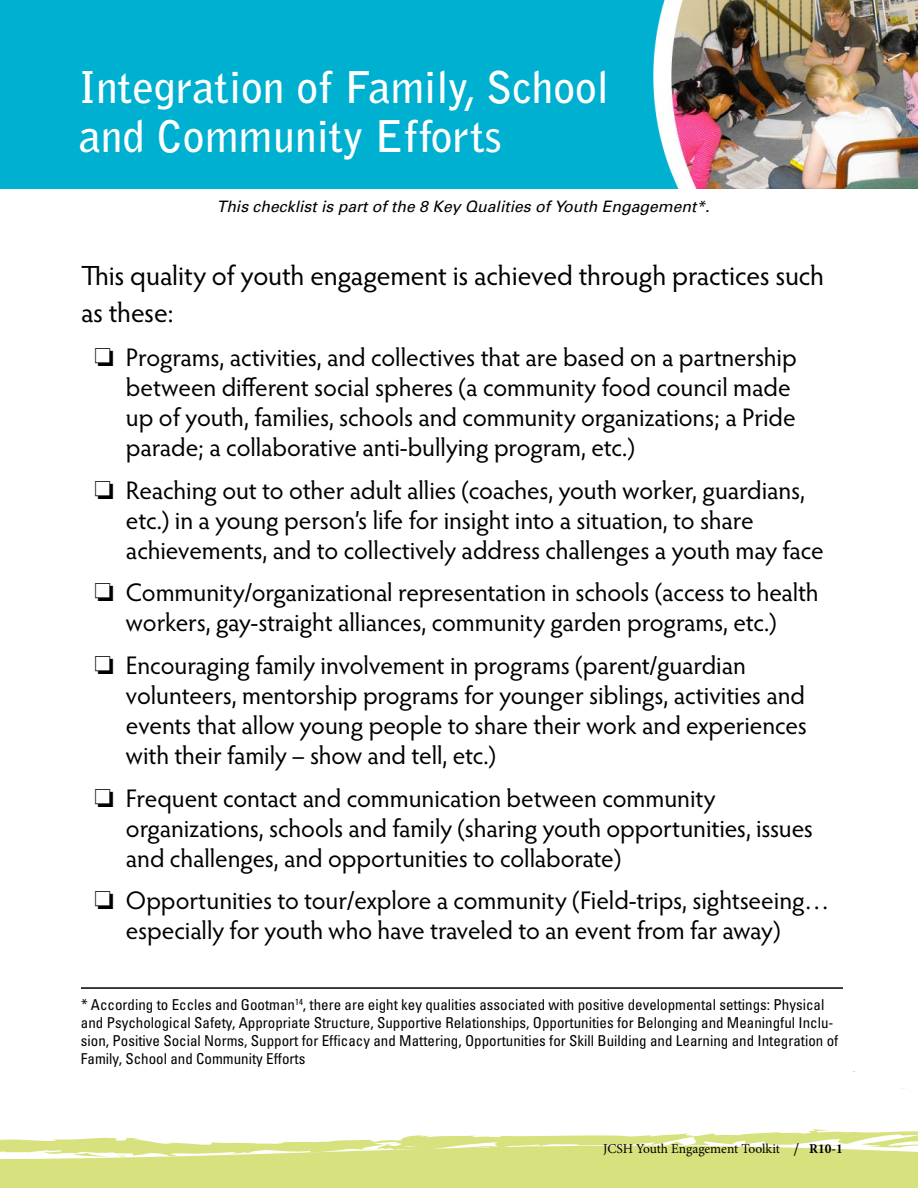
<style>
.page{position:relative;width:918px;height:1188px;background:#fff}
.page>*{position:absolute;margin:0;border:0;box-sizing:border-box;transform-origin:0 0}
.t1{font:700 43.5px/49.5px "Bell Gothic Std";color:#fff}
.t2{font:27.75px/37.5px "Hypatia Sans Pro";letter-spacing:-.005em;color:#000}
.t3{font:25.5px/30px "Hypatia Sans Pro";letter-spacing:-.005em;color:#000}
.t4{font:italic 15.75px "Univers";color:#000}
.t5{font:condensed 15px/18px "Univers";color:#000}
.t6{font:13.5px "Minion Pro";letter-spacing:-.005em;color:#000}
.s1{font-size:18px}
.s2{font-weight:700}
</style>
<div class="page">
<svg style="left:0;top:1129px;width:918px;height:59px"></svg>
<div style="left:0;top:0;width:918px;height:189px;background:#00b0d0"></div>
<img style="left:653px;top:0;width:265px;height:189px">
<hr style="left:81px;top:987px;width:762px;height:2px;background:#000">
<h1 class="t1" style="left:79px;top:62px;width:531px">Integration of Family, School and Community Efforts</h1>
<p class="t4" style="left:217px;top:198px;width:494px">This checklist is part of the 8 Key Qualities of Youth Engagement*.</p>
<p class="t2" style="left:81px;top:256px;width:745px">This quality of youth engagement is achieved through practices such as these:</p>
<p class="t3" style="left:126px;top:342px;width:672px;text-indent:-31px">❏ Programs, activities, and collectives that are based on a partnership between different social spheres (a community food council made up of youth, families, schools and community organizations; a Pride parade; a collaborative anti-bullying program, etc.)</p>
<p class="t3" style="left:126px;top:474px;width:699px;text-indent:-31px">❏ Reaching out to other adult allies (coaches, youth worker, guardians, etc.) in a young person’s life for insight into a situation, to share achievements, and to collectively address challenges a youth may face</p>
<p class="t3" style="left:95px;top:577px;width:726px;text-align:center">❏ Community/organizational representation in schools (access to health workers, gay-straight alliances, community garden programs, etc.)</p>
<p class="t3" style="left:126px;top:650px;width:682px;text-indent:-31px">❏ Encouraging family involvement in programs (parent/guardian volunteers, mentorship programs for younger siblings, activities and events that allow young people to share their work and experiences with their family – show and tell, etc.)</p>
<p class="t3" style="left:126px;top:782px;width:689px;text-indent:-31px">❏ Frequent contact and communication between community organizations, schools and family (sharing youth opportunities, issues and challenges, and opportunities to collaborate)</p>
<p class="t3" style="left:126px;top:885px;width:705px;text-indent:-31px">❏ Opportunities to tour/explore a community (Field-trips, sightseeing… especially for youth who have traveled to an event from far away)</p>
<p class="t5" style="left:81px;top:996px;width:759px">* According to Eccles and Gootman<sup>14</sup>, there are eight key qualities associated with positive developmental settings: Physical and Psychological Safety, Appropriate Structure, Supportive Relationships, Opportunities for Belonging and Meaningful Inclu&shy;sion, Positive Social Norms, Support for Efficacy and Mattering, Opportunities for Skill Building and Learning and Integration of Family, School and Community Efforts</p>
<p class="t6" style="left:603px;top:1140px;width:241px">JCSH Youth Engagement Toolkit <span class="s1">/</span> <span class="s2">R10-1</span></p>
</div>
